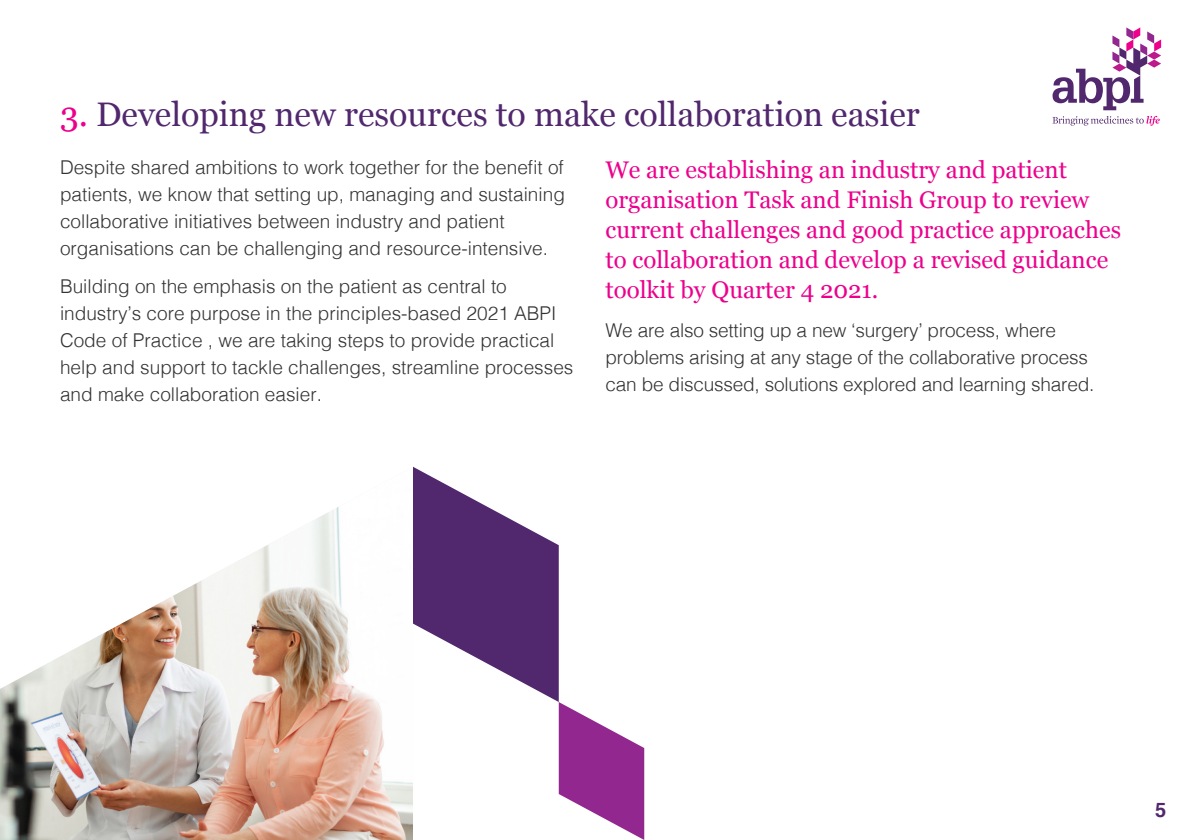
<style>
.page{position:relative;width:1191px;height:840px;background:#fff}
.page>*{position:absolute;margin:0;border:0;box-sizing:border-box;transform-origin:0 0}
.Sub_headers_serif{font:34px "Georgia";color:#51286d}
.BODY{font:24px/30px "Georgia";color:#ec008c}
.t1{font:700 20px "Helvetica";color:#51286d}
.BODY-2{font:300 19px/27px "Helvetica";color:#333}
.s1{color:#ec008c}
</style>
<div class="page">
<img style="left:0;top:507px;width:413px;height:332px">
<svg style="left:413px;top:466px;width:231px;height:373px"></svg>
<svg style="left:1052px;top:116px;width:107px;height:10px"></svg>
<svg style="left:1052px;top:27px;width:109px;height:83px"></svg>
<p class="Sub_headers_serif" style="left:60px;top:89px;width:861px"><span class="s1">3.</span> Developing new resources to make collaboration easier</p>
<p class="BODY-2" style="left:60px;top:152px;width:506px">Despite shared ambitions to work together for the benefit of patients, we know that setting up, managing and sustaining collaborative initiatives between industry and patient organisations can be challenging and resource-intensive.</p>
<p class="BODY-2" style="left:60px;top:271px;width:515px">Building on the emphasis on the patient as central to industry’s core purpose in the principles-based 2021 ABPI Code of Practice , we are taking steps to provide practical help and support to tackle challenges, streamline processes and make collaboration easier.</p>
<p class="BODY" style="left:605px;top:154px;width:517px">We are establishing an industry and patient organisation Task and Finish Group to review current challenges and good practice approaches to collaboration and develop a revised guidance toolkit by Quarter 4 2021.</p>
<p class="BODY-2" style="left:605px;top:315px;width:490px">We are also setting up a new ‘surgery’ process, where problems arising at any stage of the collaborative process can be discussed, solutions explored and learning shared.</p>
<p class="t1" style="left:1155px;top:793px;width:13px">5</p>
</div>
